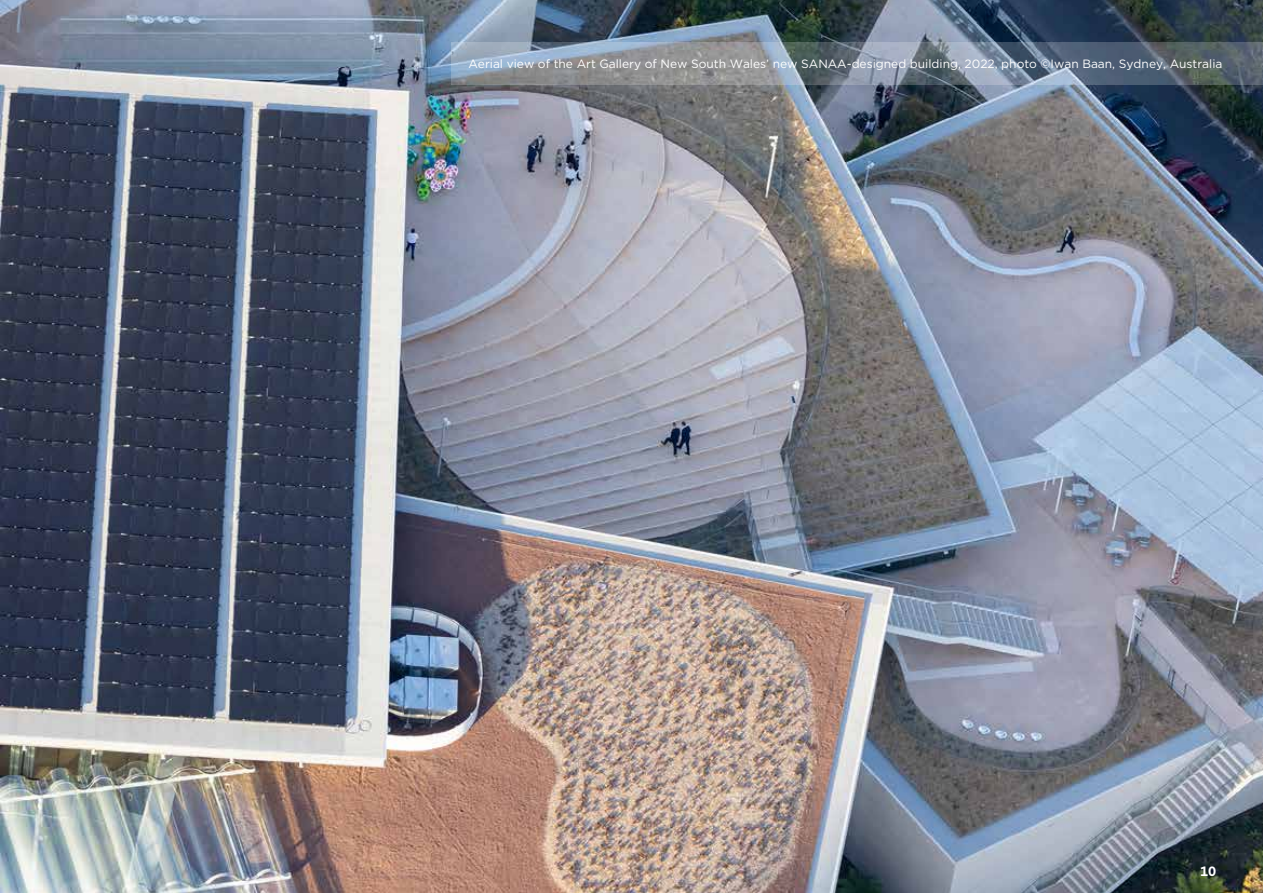
<style>
.page{position:relative;width:1263px;height:893px;background:#fff}
.page>*{position:absolute;margin:0;border:0;box-sizing:border-box;transform-origin:0 0}
.t1{font:700 13.5px "Gotham";color:#fff}
.t2{font:13.5px "Gotham";color:#000}
.t3{font:12px "Gotham";color:#fff}
</style>
<div class="page">
<img style="left:0;top:0;width:1263px;height:893px">
<svg style="left:451px;top:43px;width:812px;height:42px;background:#7a8591"></svg>
<p class="t2" style="left:451px;top:43px;width:6px">,</p>
<p class="t3" style="left:468px;top:58px;width:755px">Aerial view of the Art Gallery of New South Wales’ new SANAA-designed building, 2022, photo ©Iwan Baan, Sydney, Australia</p>
<p class="t1" style="left:1200px;top:865px;width:18px">10</p>
</div>
